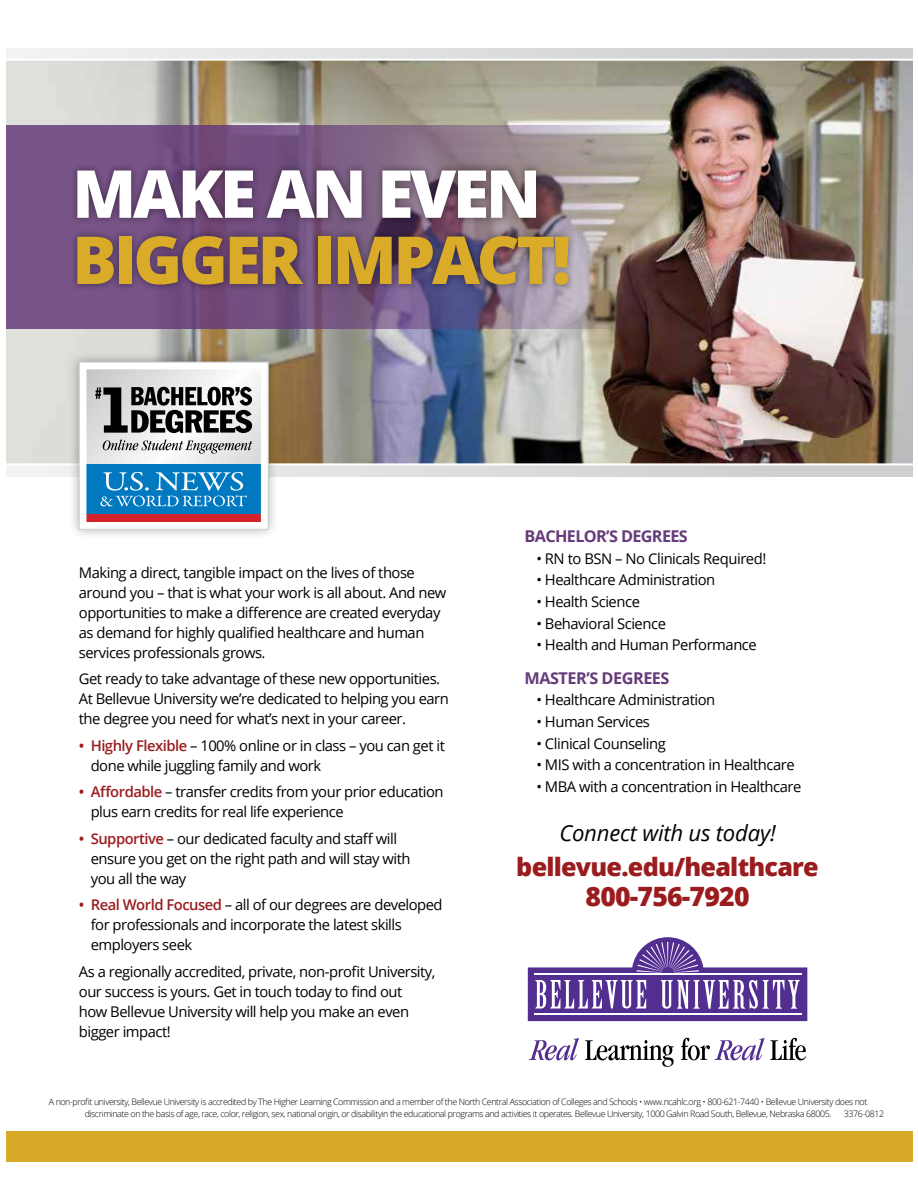
<style>
.page{position:relative;width:918px;height:1188px;background:#fff}
.page>*{position:absolute;margin:0;border:0;box-sizing:border-box;transform-origin:0 0}
.t1{font:800 66.15px "Open Sans";letter-spacing:-.05em;color:#daab28}
.t2{font:800 66.15px "Open Sans";letter-spacing:-.05em;color:#fff}
.t3{font:800 26.55px "Open Sans";letter-spacing:-.03em;color:#9b1c1f}
.t4{font:800 25.2px "Open Sans";letter-spacing:-.03em;color:#9b1c1f}
.t5{font:italic 22.2px "Open Sans";letter-spacing:-.01em;color:#000}
.t6{font:700 16.2px "Open Sans";letter-spacing:-.04em;color:#663b7a}
.t7{font:14.85px/20px "Open Sans";letter-spacing:-.035em;color:#000}
.t8{font:300 8.85px/11.9px "Open Sans";letter-spacing:-.045em;color:#000;text-align:center}
.s1{font-weight:600;color:#9b1c1f}
</style>
<div class="page">
<div style="left:6px;top:48px;width:907px;height:428px;background:linear-gradient(to right,#f3f3f4,#cacccd)"></div>
<img style="left:6px;top:59px;width:907px;height:406px">
<svg style="left:6px;top:126px;width:678px;height:203px;background:#836a84"></svg>
<div style="left:68px;top:351px;width:211px;height:189px;background:#000;opacity:.33"></div>
<svg style="left:83px;top:366px;width:182px;height:160px"></svg>
<div style="left:79px;top:362px;width:189px;height:168px;border:1px solid #cdcfd0"></div>
<div style="left:69px;top:163px;width:507px;height:130px;background:#000;opacity:.4"></div>
<div style="left:6px;top:1132px;width:907px;height:30px;background:#d8aa29"></div>
<svg style="left:529px;top:1038px;width:50px;height:22px"></svg>
<svg style="left:585px;top:1040px;width:89px;height:27px"></svg>
<svg style="left:681px;top:1038px;width:125px;height:22px"></svg>
<svg style="left:528px;top:937px;width:279px;height:84px"></svg>
<h1 class="t2" style="left:72px;top:143px;width:470px">Make an even</h1>
<h1 class="t1" style="left:72px;top:210px;width:501px">bigger iMpact!</h1>
<p class="t7" style="left:79px;top:562px;width:369px">Making a direct, tangible impact on the lives of those around you – that is what your work is all about. And new opportunities to make a difference are created everyday as demand for highly qualified healthcare and human services professionals grows.</p>
<p class="t7" style="left:79px;top:669px;width:371px">Get ready to take advantage of these new opportunities.<br>At Bellevue University we’re dedicated to helping you earn the degree you need for what’s next in your career.</p>
<p class="t7" style="left:91px;top:735px;width:356px;text-indent:-12px"><span class="s1">• Highly Flexible</span> – 100% online or in class – you can get it done while juggling family and work</p>
<p class="t7" style="left:91px;top:782px;width:354px;text-indent:-12px"><span class="s1">• Affordable</span> – transfer credits from your prior education plus earn credits for real life experience</p>
<p class="t7" style="left:91px;top:828px;width:321px;text-indent:-12px"><span class="s1">• Supportive</span> – our dedicated faculty and staff will ensure you get on the right path and will stay with you all the way</p>
<p class="t7" style="left:91px;top:895px;width:353px;text-indent:-12px"><span class="s1">• Real World Focused</span> – all of our degrees are developed for professionals and incorporate the latest skills employers seek</p>
<p class="t7" style="left:79px;top:961px;width:358px">As a regionally accredited, private, non-profit University, our success is yours. Get in touch today to find out<br>how Bellevue University will help you make an even bigger impact!</p>
<p class="t6" style="left:525px;top:525px;width:165px">BACHELOR’S DEGREES</p>
<p class="t7" style="left:536px;top:548px;width:231px">• RN to BSN – No Clinicals Required!</p>
<p class="t7" style="left:536px;top:570px;width:180px">• Healthcare Administration</p>
<p class="t7" style="left:536px;top:591px;width:105px">• Health Science</p>
<p class="t7" style="left:536px;top:613px;width:131px">• Behavioral Science</p>
<p class="t7" style="left:536px;top:635px;width:222px">• Health and Human Performance</p>
<p class="t6" style="left:525px;top:666px;width:146px">MASTER’S DEGREES</p>
<p class="t7" style="left:536px;top:690px;width:180px">• Healthcare Administration</p>
<p class="t7" style="left:536px;top:711px;width:115px">• Human Services</p>
<p class="t7" style="left:536px;top:733px;width:131px">• Clinical Counseling</p>
<p class="t7" style="left:536px;top:755px;width:260px">• MIS with a concentration in Healthcare</p>
<p class="t7" style="left:536px;top:776px;width:267px">• MBA with a concentration in Healthcare</p>
<h3 class="t5" style="left:559px;top:818px;width:218px">Connect with us today!</h3>
<h3 class="t4" style="left:516px;top:848px;width:304px">bellevue.edu/healthcare</h3>
<h2 class="t3" style="left:586px;top:876px;width:166px">800-756-7920</h2>
<p class="t8" style="left:49px;top:1096px;width:820px">A non-profit university, Bellevue University is accredited by The Higher Learning Commission and a member of the North Central Association of Colleges and Schools • www.ncahlc.org • 800-621-7440 • Bellevue University does not discriminate on the basis of age, race, color, religion, sex, national origin, or disabilityin the educational programs and activities it operates. Bellevue University, 1000 Galvin Road South, Bellevue, Nebraska 68005.</p>
<p class="t8" style="left:844px;top:1108px;width:42px">3376-0812</p>
</div>
